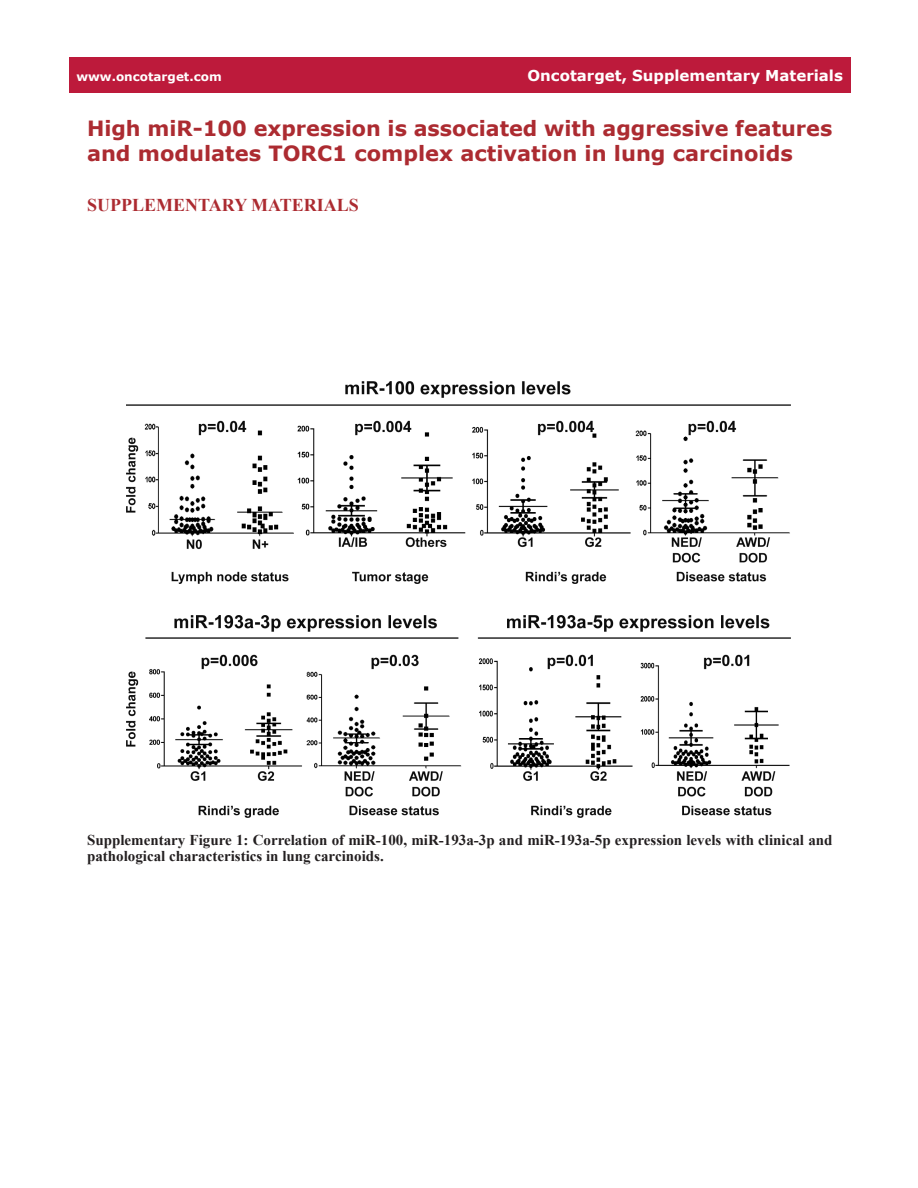
<style>
.page{position:relative;width:918px;height:1188px;background:#fff}
.page>*{position:absolute;margin:0;border:0;box-sizing:border-box;transform-origin:0 0}
.t1{font:700 21px/25.2px "Verdana";color:#ac2b31}
.Heading{font:700 18px "Times New Roman";color:#ac2b31}
.Figuretrx{font:700 15px/16.2px "Times New Roman";color:#231f20}
.t2{font:700 15px "Verdana";color:#fff}
.t3{font:700 12px "Verdana";color:#fff}
</style>
<div class="page">
<div style="left:69px;top:57px;width:781px;height:36px;background:#bd1a3b"></div>
<img style="left:127px;top:381px;width:664px;height:436px">
<p class="t3" style="left:76px;top:68px;width:147px">www.oncotarget.com</p>
<p class="t2" style="left:528px;top:65px;width:317px">Oncotarget, Supplementary Materials</p>
<p class="t1" style="left:87px;top:115px;width:747px">High miR-100 expression is associated with aggressive features and modulates TORC1 complex activation in lung carcinoids</p>
<p class="Heading" style="left:87px;top:192px;width:273px">SUPPLEMENTARY MATERIALS</p>
<p class="Figuretrx" style="left:87px;top:831px;width:747px">Supplementary Figure 1: Correlation of miR-100, miR-193a-3p and miR-193a-5p expression levels with clinical and pathological characteristics in lung carcinoids.</p>
</div>
